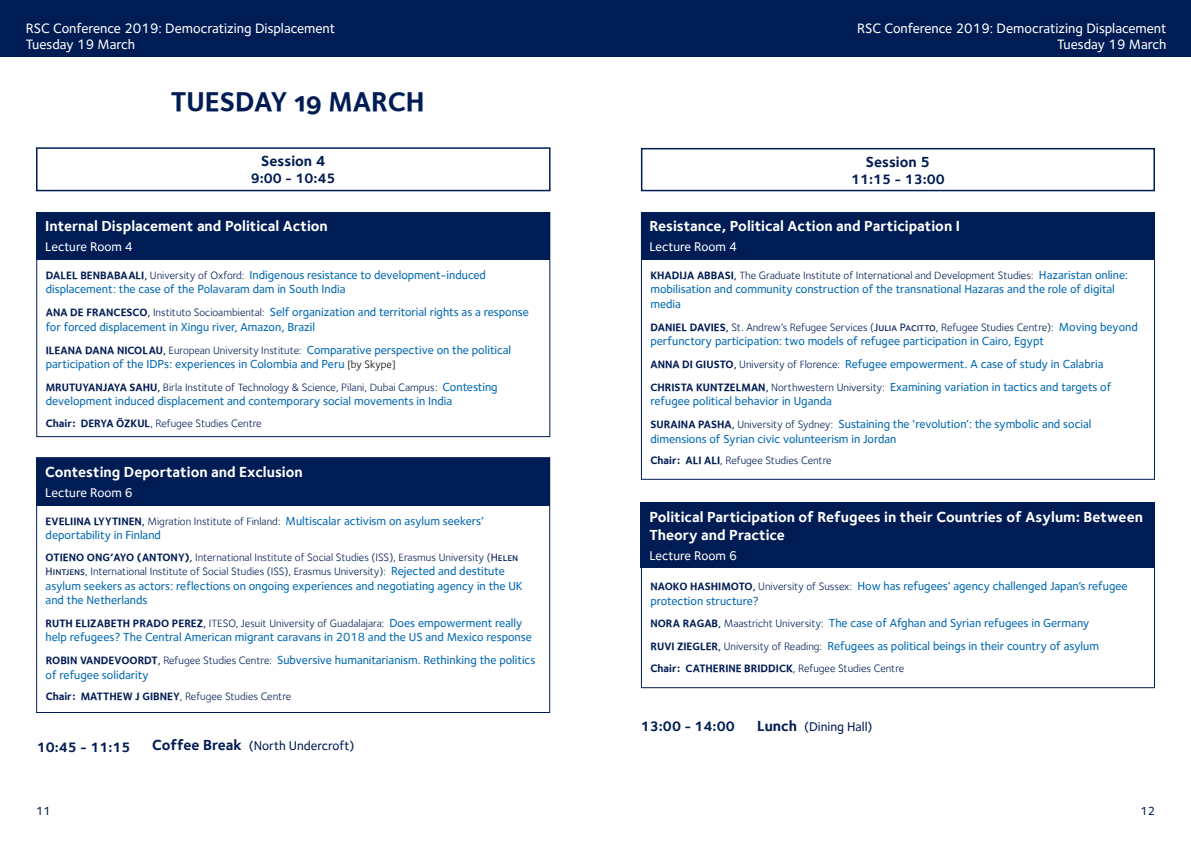
<style>
.page{position:relative;width:1191px;height:842px;background:#fff}
.page>*{position:absolute;margin:0;border:0;box-sizing:border-box;transform-origin:0 0}
.t1{font:28px "Foundry Sterling Bold Expert";color:#001c54}
.t2{font:700 15px/18px "Foundry Sterling";color:#fff}
.t3{font:700 15px "Foundry Sterling";color:#001c54}
.t4{font:500 14px "Foundry Sterling";color:#fff}
.t5{font:700 14px "Foundry Sterling";color:#001c54}
.t6{font:500 13px "Foundry Sterling";color:#fff}
.t7{font:500 13px "Foundry Sterling";color:#001c54}
.t8{font:500 12px/14.4px "Foundry Sterling";color:#0068b1}
.t9{font:500 12px "Foundry Sterling";color:#001c54}
.t10{font:11px/14.4px "Foundry Sterling";color:#001c54}
.s1{font-family:"Foundry Sterling Bold Expert";font-weight:400;font-size:11px;color:#001c54}
.s2{font-size:11px;color:#001c54}
.s3{font-weight:400;font-size:11px;color:#001c54}
.s4{font-weight:400;font-size:11px;color:#000}
.s5{font-family:"Foundry Sterling Bold Expert"}
.s6{font-weight:500}
.s7{font-weight:500;font-size:12px;color:#0068b1}
.s8{font-weight:700}
.s9{font-family:"Foundry Sterling Medium Expert"}
.s10{font-weight:700;font-size:15px}
</style>
<div class="page">
<div style="left:36px;top:147px;width:514px;height:44px;border:2px solid #001c54"></div>
<div style="left:37px;top:212px;width:513px;height:47px;background:#001c54"></div>
<div style="left:37px;top:458px;width:513px;height:47px;background:#001c54"></div>
<div style="left:641px;top:148px;width:514px;height:43px;border:2px solid #001c54"></div>
<div style="left:641px;top:212px;width:513px;height:47px;background:#001c54"></div>
<div style="left:641px;top:502px;width:513px;height:66px;background:#001c54"></div>
<div style="left:0;top:0;width:1191px;height:57px;background:#001c54"></div>
<p class="t4" style="left:26px;top:20px;width:311px">RSC Conference 2019: Democratizing Displacement</p>
<p class="t4" style="left:857px;top:20px;width:311px">RSC Conference 2019: Democratizing Displacement</p>
<p class="t4" style="left:26px;top:37px;width:111px">Tuesday 19 March</p>
<p class="t4" style="left:1057px;top:37px;width:111px">Tuesday 19 March</p>
<h1 class="t1" style="left:171px;top:85px;width:255px">TUESDAY 19 MARCH</h1>
<p class="t3" style="left:261px;top:152px;width:66px">Session 4</p>
<p class="t5" style="left:251px;top:170px;width:86px">9:00 - 10:45</p>
<p class="t2" style="left:45px;top:217px;width:284px">Internal Displacement and Political Action</p>
<p class="t6" style="left:45px;top:239px;width:89px">Lecture Room 4</p>
<p class="t8" style="left:46px;top:268px;width:442px"><span class="s1">DALEL BENBABAALI</span><span class="s2">,</span> <span class="s3">University of Oxford:</span> Indigenous resistance to development-induced displacement: the case of the Polavaram dam in South India</p>
<p class="t8" style="left:46px;top:305px;width:485px"><span class="s1">ANA DE FRANCESCO</span><span class="s2">,</span> <span class="s3">Instituto Socioambiental:</span> Self organization and territorial rights as a response for forced displacement in Xingu river, Amazon, Brazil</p>
<p class="t8" style="left:46px;top:342px;width:467px"><span class="s1">ILEANA DANA NICOLAU</span><span class="s2">,</span> <span class="s3">European University Institute:</span> Comparative perspective on the political participation of the IDPs: experiences in Colombia and Peru <span class="s4">[by Skype]</span></p>
<p class="t10" style="left:46px;top:380px;width:453px"><span class="s5">MRUTUYANJAYA SAHU</span><span class="s6">,</span> Birla Institute of Technology &amp; Science, Pilani, Dubai Campus: <span class="s7">Contesting</span></p>
<p class="t8" style="left:46px;top:394px;width:408px">development induced displacement and contemporary social movements in India</p>
<p class="t10" style="left:46px;top:416px;width:217px"><span class="s8">Chair:</span> <span class="s5">DERYA ÖZKUL</span>, Refugee Studies Centre</p>
<p class="t2" style="left:45px;top:463px;width:259px">Contesting Deportation and Exclusion</p>
<p class="t6" style="left:45px;top:485px;width:89px">Lecture Room 6</p>
<p class="t8" style="left:46px;top:513px;width:439px"><span class="s1">EVELIINA LYYTINEN</span><span class="s2">,</span> <span class="s3">Migration Institute of Finland:</span> Multiscalar activism on asylum seekers’ deportability in Finland</p>
<p class="t10" style="left:46px;top:550px;width:474px"><span class="s5">OTIENO ONG’AYO (ANTONY)</span><span class="s6">,</span> International Institute of Social Studies (ISS), Erasmus University (<span class="s9">Helen<br>Hintjens</span>, International Institute of Social Studies (ISS), Erasmus University): <span class="s7">Rejected and destitute</span></p>
<p class="t8" style="left:46px;top:578px;width:478px">asylum seekers as actors: reflections on ongoing experiences and negotiating agency in the UK and the Netherlands</p>
<p class="t10" style="left:46px;top:616px;width:478px"><span class="s5">RUTH ELIZABETH PRADO PEREZ</span><span class="s6">,</span> ITESO, Jesuit University of Guadalajara: <span class="s7">Does empowerment really</span></p>
<p class="t8" style="left:46px;top:626px;width:491px;line-height:22.9px">help refugees? The Central American migrant caravans in 2018 and the US and Mexico response<br><span class="s1">ROBIN VANDEVOORDT</span><span class="s2">,</span> <span class="s3">Refugee Studies Centre:</span> Subversive humanitarianism. Rethinking the politics</p>
<p class="t8" style="left:46px;top:667px;width:104px">of refugee solidarity</p>
<p class="t10" style="left:46px;top:689px;width:247px"><span class="s8">Chair:</span> <span class="s5">MATTHEW J GIBNEY</span>, Refugee Studies Centre</p>
<p class="t5" style="left:37px;top:738px;width:95px">10:45 - 11:15</p>
<p class="t7" style="left:152px;top:738px;width:204px"><span class="s10">Coffee Break</span> (North Undercroft)</p>
<p class="t3" style="left:866px;top:153px;width:66px">Session 5</p>
<p class="t5" style="left:851px;top:170px;width:95px">11:15 - 13:00</p>
<p class="t2" style="left:649px;top:217px;width:312px">Resistance, Political Action and Participation I</p>
<p class="t6" style="left:649px;top:239px;width:89px">Lecture Room 4</p>
<p class="t10" style="left:650px;top:268px;width:479px"><span class="s5">KHADIJA ABBASI</span><span class="s6">,</span> The Graduate Institute of International and Development Studies: <span class="s7">Hazaristan online:</span></p>
<p class="t8" style="left:650px;top:282px;width:466px">mobilisation and community construction of the transnational Hazaras and the role of digital media</p>
<p class="t10" style="left:650px;top:320px;width:489px"><span class="s5">DANIEL DAVIES</span><span class="s6">,</span> St. Andrew’s Refugee Services (<span class="s9">Julia Pacitto</span>, Refugee Studies Centre): <span class="s7">Moving beyond</span></p>
<p class="t8" style="left:650px;top:329px;width:462px;line-height:22.9px">perfunctory participation: two models of refugee participation in Cairo, Egypt<br><span class="s1">ANNA DI GIUSTO</span><span class="s2">,</span> <span class="s3">University of Florence:</span> Refugee empowerment. A case of study in Calabria<br><span class="s1">CHRISTA KUNTZELMAN</span><span class="s2">,</span> <span class="s3">Northwestern University:</span> Examining variation in tactics and targets of</p>
<p class="t8" style="left:650px;top:390px;width:442px;line-height:22.9px">refugee political behavior in Uganda<br><span class="s1">SURAINA PASHA</span><span class="s2">,</span> <span class="s3">University of Sydney:</span> Sustaining the ‘revolution’: the symbolic and social</p>
<p class="t8" style="left:650px;top:431px;width:248px">dimensions of Syrian civic volunteerism in Jordan</p>
<p class="t10" style="left:650px;top:453px;width:183px"><span class="s8">Chair:</span> <span class="s5">ALI ALI</span>, Refugee Studies Centre</p>
<p class="t2" style="left:649px;top:508px;width:495px">Political Participation of Refugees in their Countries of Asylum: Between<br>Theory and Practice</p>
<p class="t6" style="left:649px;top:548px;width:89px">Lecture Room 6</p>
<p class="t8" style="left:650px;top:579px;width:479px"><span class="s1">NAOKO HASHIMOTO</span><span class="s2">,</span> <span class="s3">University of Sussex:</span> How has refugees’ agency challenged Japan’s refugee protection structure?</p>
<p class="t8" style="left:650px;top:612px;width:450px;line-height:22.9px"><span class="s1">NORA RAGAB</span><span class="s2">,</span> <span class="s3">Maastricht University:</span> The case of Afghan and Syrian refugees in Germany<br><span class="s1">RUVI ZIEGLER</span><span class="s2">,</span> <span class="s3">University of Reading:</span> Refugees as political beings in their country of asylum</p>
<p class="t10" style="left:650px;top:661px;width:255px"><span class="s8">Chair:</span> <span class="s5">CATHERINE BRIDDICK</span>, Refugee Studies Centre</p>
<p class="t5" style="left:641px;top:717px;width:95px">13:00 - 14:00</p>
<p class="t7" style="left:757px;top:719px;width:117px"><span class="s10">Lunch</span> (Dining Hall)</p>
<p class="t9" style="left:36px;top:804px;width:16px">11</p>
<p class="t9" style="left:1140px;top:804px;width:16px">12</p>
</div>
